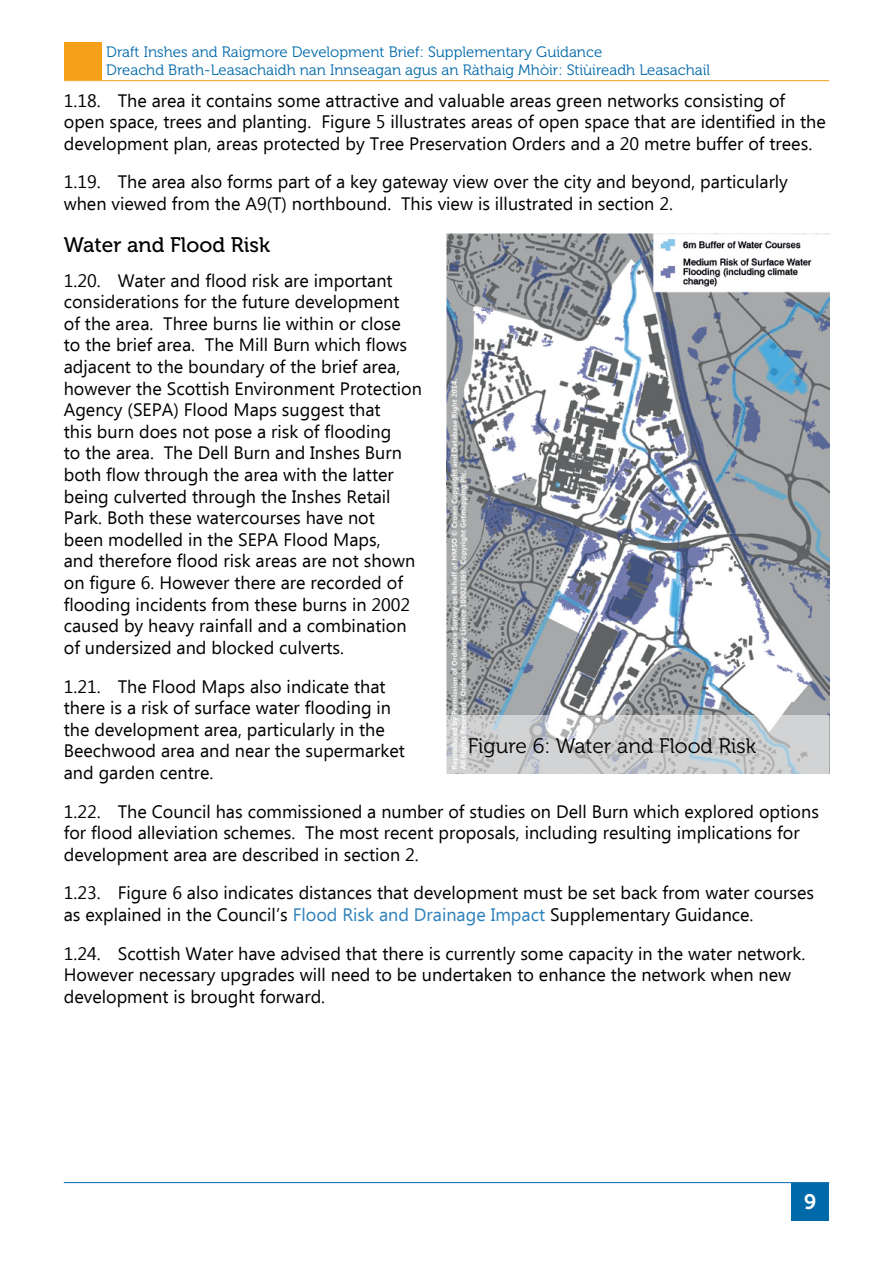
<style>
.page{position:relative;width:893px;height:1263px;background:#fff}
.page>*{position:absolute;margin:0;border:0;box-sizing:border-box;transform-origin:0 0}
.t1{font:21px "Museo 300";color:#000}
.t2{font:21px "Museo 500";color:#000}
.t3{font:21px "Museo 700";color:#fff}
.t4{font:18px/21.6px "Ebrima";color:#000}
.t5{font:15px/18px "Museo 300";color:#0069aa}
.s1{color:#2f82bb}
</style>
<div class="page">
<hr style="left:64px;top:80px;width:765px;height:1px;background:#f6a01a">
<div style="left:64px;top:43px;width:38px;height:37px;background:#f6a01a"></div>
<div style="left:791px;top:1182px;width:38px;height:38px;background:#0069aa"></div>
<hr style="left:64px;top:1182px;width:765px;height:1px;background:#0069aa">
<img style="left:446px;top:234px;width:383px;height:481px">
<svg style="left:446px;top:715px;width:383px;height:59px;background:#ccced0"></svg>
<p class="t5" style="left:106px;top:43px;width:605px">Draft Inshes and Raigmore Development Brief: Supplementary Guidance<br>Dreachd Brath-Leasachaidh nan Innseagan agus an Ràthaig Mhòir: Stiùireadh Leasachail</p>
<p class="t4" style="left:64px;top:91px;width:764px">1.18. The area it contains some attractive and valuable areas green networks consisting of open space, trees and planting. Figure 5 illustrates areas of open space that are identified in the development plan, areas protected by Tree Preservation Orders and a 20 metre buffer of trees.</p>
<p class="t4" style="left:64px;top:172px;width:726px">1.19. The area also forms part of a key gateway view over the city and beyond, particularly when viewed from the A9(T) northbound. This view is illustrated in section 2.</p>
<p class="t2" style="left:64px;top:234px;width:208px">Water and Flood Risk</p>
<p class="t4" style="left:64px;top:271px;width:360px">1.20. Water and flood risk are important considerations for the future development<br>of the area. Three burns lie within or close to the brief area. The Mill Burn which flows adjacent to the boundary of the brief area, however the Scottish Environment Protection Agency (SEPA) Flood Maps suggest that<br>this burn does not pose a risk of flooding<br>to the area. The Dell Burn and Inshes Burn both flow through the area with the latter being culverted through the Inshes Retail Park. Both these watercourses have not<br>been modelled in the SEPA Flood Maps,<br>and therefore flood risk areas are not shown on figure 6. However there are recorded of flooding incidents from these burns in 2002 caused by heavy rainfall and a combination of undersized and blocked culverts.</p>
<p class="t4" style="left:64px;top:676px;width:343px">1.21. The Flood Maps also indicate that there is a risk of surface water flooding in the development area, particularly in the Beechwood area and near the supermarket and garden centre.</p>
<p class="t4" style="left:64px;top:801px;width:757px">1.22. The Council has commissioned a number of studies on Dell Burn which explored options for flood alleviation schemes. The most recent proposals, including resulting implications for development area are described in section 2.</p>
<p class="t4" style="left:64px;top:883px;width:752px">1.23. Figure 6 also indicates distances that development must be set back from water courses as explained in the Council’s <span class="s1">Flood Risk and Drainage Impact</span> Supplementary Guidance.</p>
<p class="t4" style="left:64px;top:943px;width:743px">1.24. Scottish Water have advised that there is currently some capacity in the water network.<br>However necessary upgrades will need to be undertaken to enhance the network when new development is brought forward.</p>
<p class="t1" style="left:468px;top:734px;width:290px">Figure 6: Water and Flood Risk</p>
<p class="t3" style="left:804px;top:1190px;width:14px">9</p>
</div>
